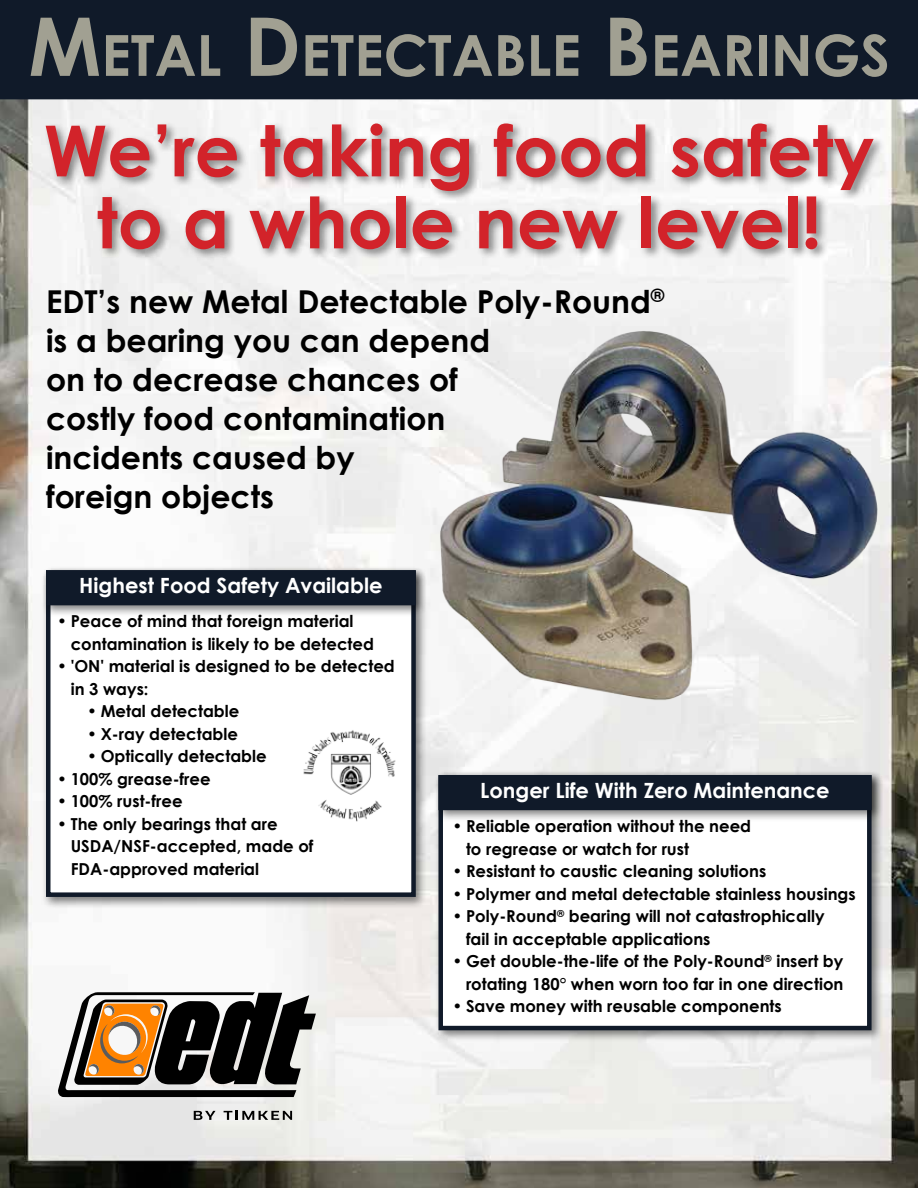
<style>
.page{position:relative;width:918px;height:1188px;background:#fff}
.page>*{position:absolute;margin:0;border:0;box-sizing:border-box;transform-origin:0 0}
.t1{font:700 70.5px/72px "Century Gothic";color:#d2232a;text-align:center}
.t2{font:700 56.7px "Century Gothic";color:#a1a092}
.t3{font:700 31.5px/39px "Century Gothic";color:#000}
.t4{font:700 21px "Century Gothic";color:#fff}
.t5{font:700 16.5px/22.5px "Century Gothic";color:#000}
.s1{font-size:81px}
</style>
<div class="page">
<img style="left:0;top:99px;width:918px;height:1089px">
<div style="left:42px;top:566px;width:386px;height:343px;background:#000;opacity:.5"></div>
<div style="left:46px;top:570px;width:370px;height:327px;background:#fff;border:4px solid #101a29"></div>
<div style="left:42px;top:566px;width:386px;height:51px;background:#000;opacity:.5"></div>
<div style="left:46px;top:570px;width:370px;height:35px;background:#101a29"></div>
<div style="left:434px;top:771px;width:449px;height:271px;background:#000;opacity:.5"></div>
<div style="left:438px;top:775px;width:434px;height:255px;background:#fff;border:4px solid #101a29"></div>
<div style="left:434px;top:771px;width:449px;height:51px;background:#000;opacity:.5"></div>
<div style="left:438px;top:775px;width:434px;height:35px;background:#101a29"></div>
<img style="left:416px;top:307px;width:487px;height:415px">
<img style="left:303px;top:730px;width:93px;height:92px">
<svg style="left:194px;top:1111px;width:22px;height:9px"></svg>
<svg style="left:224px;top:1111px;width:68px;height:9px"></svg>
<svg style="left:57px;top:992px;width:259px;height:105px"></svg>
<div style="left:43px;top:120px;width:842px;height:141px;background:#000;opacity:.45"></div>
<div style="left:0;top:0;width:918px;height:99px;background:#101a29"></div>
<h2 class="t2" style="left:28px;top:12px;width:863px"><span class="s1">M</span>ETAL <span class="s1">D</span>ETECTABLE <span class="s1">B</span> EARINGS</h2>
<h1 class="t1" style="left:44px;top:112px;width:832px">We’re taking food safety to a whole new level!</h1>
<h3 class="t3" style="left:46px;top:280px;width:620px">EDT’s new Metal Detectable Poly-Round<sup>® </sup>is a bearing you can depend<br>on to decrease chances of<br>costly food contamination<br>incidents caused by<br>foreign objects</h3>
<p class="t4" style="left:79px;top:569px;width:305px">Highest Food Safety Available</p>
<p class="t5" style="left:71px;top:609px;width:305px;text-indent:-13px">• Peace of mind that foreign material contamination is likely to be detected</p>
<p class="t5" style="left:71px;top:654px;width:326px;text-indent:-13px">• 'ON' material is designed to be detected in 3 ways:</p>
<p class="t5" style="left:87px;top:699px;width:154px">• Metal detectable</p>
<p class="t5" style="left:87px;top:722px;width:152px">• X-ray detectable</p>
<p class="t5" style="left:87px;top:744px;width:181px">• Optically detectable</p>
<p class="t5" style="left:57px;top:767px;width:155px">• 100% grease-free</p>
<p class="t5" style="left:57px;top:789px;width:127px">• 100% rust-free</p>
<p class="t5" style="left:71px;top:812px;width:244px;text-indent:-13px">• The only bearings that are<br>USDA/NSF-accepted, made of<br>FDA-approved material</p>
<p class="t5" style="left:466px;top:814px;width:287px;text-indent:-13px">• Reliable operation without the need to regrease or watch for rust</p>
<p class="t4" style="left:480px;top:774px;width:351px">Longer Life With Zero Maintenance</p>
<p class="t5" style="left:453px;top:859px;width:315px">• Resistant to caustic cleaning solutions</p>
<p class="t5" style="left:453px;top:882px;width:405px">• Polymer and metal detectable stainless housings</p>
<p class="t5" style="left:466px;top:904px;width:360px;text-indent:-14px">• Poly-Round<sup>®</sup> bearing will not catastrophically fail in acceptable applications</p>
<p class="t5" style="left:453px;top:949px;width:393px;text-align:right">• Get double-the-life of the Poly-Round<sup>®</sup> insert by rotating 180° when worn too far in one direction</p>
<p class="t5" style="left:453px;top:994px;width:331px">• Save money with reusable components</p>
</div>
